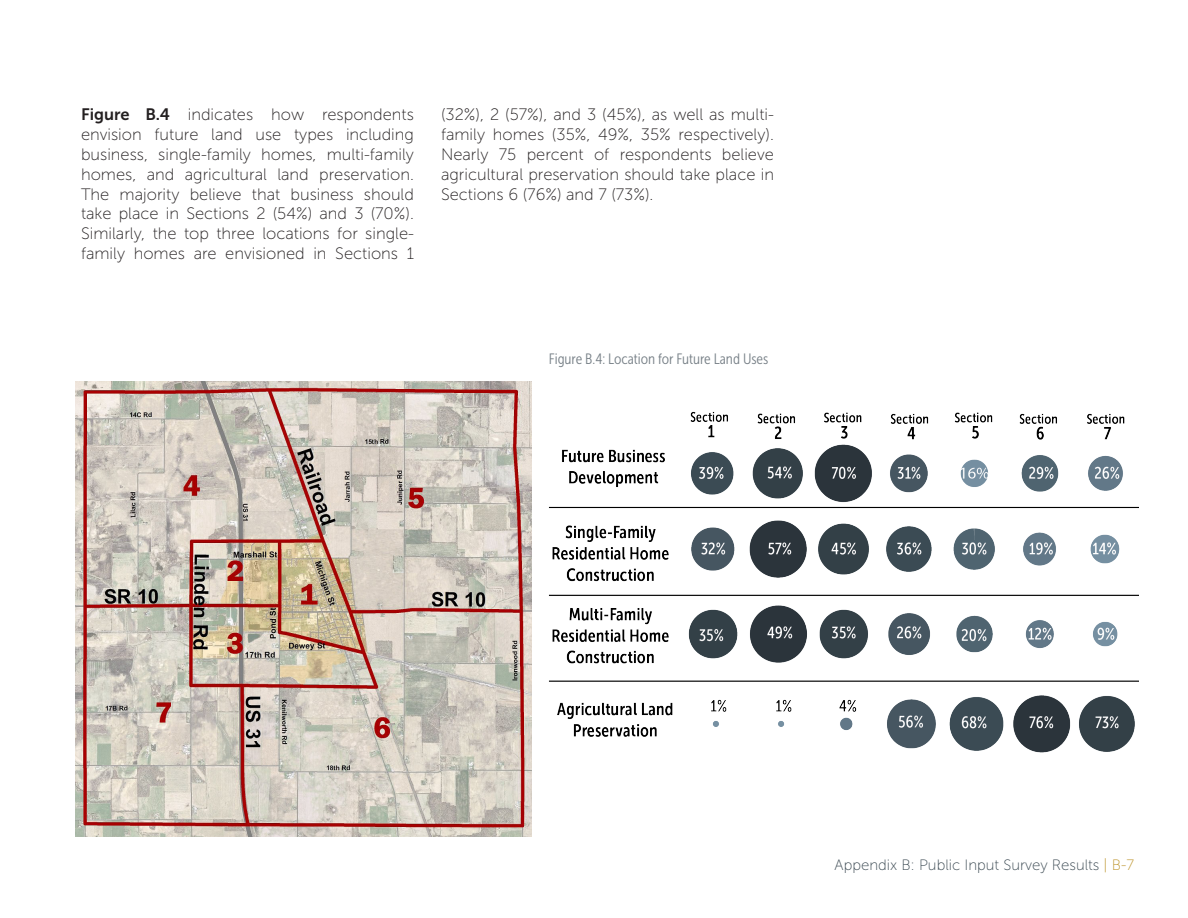
<style>
.page{position:relative;width:1188px;height:918px;background:#fff}
.page>*{position:absolute;margin:0;border:0;box-sizing:border-box;transform-origin:0 0}
.aText{font:16.5px/19.8px "Museo Sans 100";color:#231f20;text-align:justify}
.t1{font:15px "Museo Sans 100";color:#3c4a53}
.fig_header{font:15px "Museo Sans Cond 300";color:#778087}
.s1{font-family:"Museo Sans 700"}
.s2{color:#be952e}
</style>
<div class="page">
<img style="left:75px;top:381px;width:457px;height:456px">
<img style="left:549px;top:411px;width:589px;height:342px">
<p class="aText" style="left:81px;top:105px;width:335px"><span class="s1">Figure B.4</span> indicates how respondents envision future land use types including business, single-family homes, multi-family homes, and agricultural land preservation.<br>The majority believe that business should take place in Sections 2 (54%) and 3 (70%).<br>Similarly, the top three locations for single&shy;family homes are envisioned in Sections 1</p>
<p class="aText" style="left:441px;top:105px;width:335px">(32%), 2 (57%), and 3 (45%), as well as multi&shy;family homes (35%, 49%, 35% respectively).<br>Nearly 75 percent of respondents believe agricultural preservation should take place in Sections 6 (76%) and 7 (73%).</p>
<p class="fig_header" style="left:549px;top:351px;width:221px">Figure B.4: Location for Future Land Uses</p>
<p class="t1" style="left:835px;top:857px;width:301px">Appendix B: Public Input Survey Results <span class="s2">| B-7</span></p>
</div>
